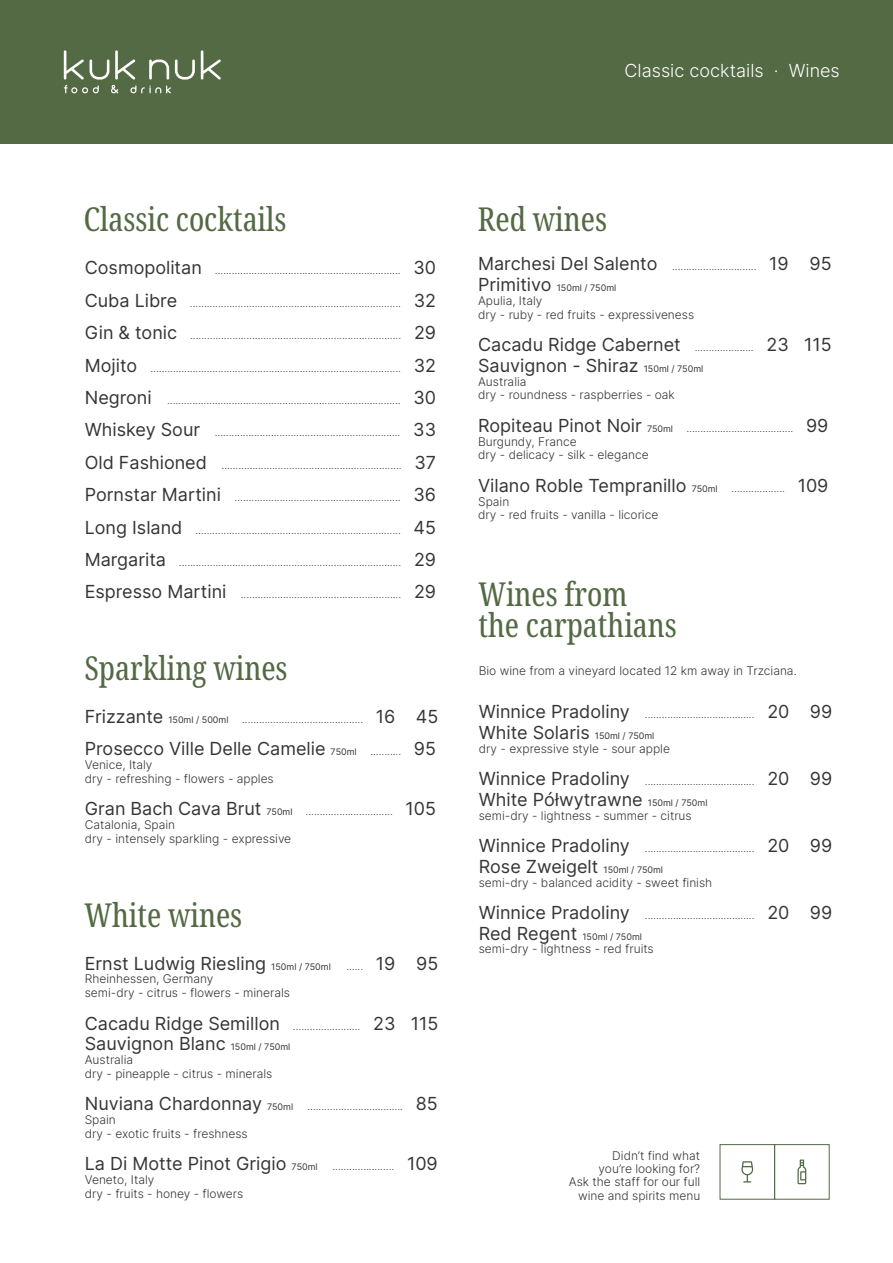
<style>
.page{position:relative;width:893px;height:1263px;background:#fff}
.page>*{position:absolute;margin:0;border:0;box-sizing:border-box;transform-origin:0 0}
.t1{font:extra-condensed 33px/31.3px "Noto Serif";color:#536a44}
.t2{font:18px/20.7px "Inter";color:#373435}
.t3{font:300 18px "Inter";color:#fefefe}
.t4{font:300 12px/13.8px "Inter";color:#373435}
.t5{font:300 10.5px "Inter";color:#373435}
.t6{font:9px "Inter";color:#373435}
.s1{font-weight:400;font-size:18px}
.s2{font-weight:400;font-size:9px}
.s3{font-size:9px}
.s4{font-weight:300;font-size:10.5px}
.s5{font-size:18px}
</style>
<div class="page">
<div style="left:0;top:0;width:893px;height:143px;background:#536a44"></div>
<svg style="left:64px;top:50px;width:157px;height:43px"></svg>
<svg style="left:719px;top:1144px;width:111px;height:56px"></svg>
<h2 class="t3" style="left:625px;top:60px;width:217px">Classic cocktails · Wines</h2>
<h1 class="t1" style="left:84px;top:202px;width:204px">Classic cocktails</h1>
<p class="t5" style="left:85px;top:264px;width:353px"><span class="s1">Cosmopolitan</span> .................................................................. <span class="s1">30</span></p>
<p class="t5" style="left:85px;top:297px;width:353px"><span class="s1">Cuba Libre</span> ........................................................................... <span class="s1">32</span></p>
<p class="t5" style="left:85px;top:329px;width:353px"><span class="s1">Gin &amp; tonic</span> ........................................................................... <span class="s1">29</span></p>
<p class="t5" style="left:85px;top:361px;width:353px"><span class="s1">Mojito</span> ......................................................................................... <span class="s1">32</span></p>
<p class="t5" style="left:85px;top:394px;width:353px"><span class="s1">Negroni</span> ................................................................................... <span class="s1">30</span></p>
<p class="t5" style="left:85px;top:426px;width:353px"><span class="s1">Whiskey Sour</span> .................................................................. <span class="s1">33</span></p>
<p class="t5" style="left:85px;top:459px;width:353px"><span class="s1">Old Fashioned</span> ................................................................ <span class="s1">37</span></p>
<p class="t5" style="left:85px;top:491px;width:353px"><span class="s1">Pornstar Martini</span> ........................................................... <span class="s1">36</span></p>
<p class="t5" style="left:85px;top:523px;width:353px"><span class="s1">Long Island</span> ......................................................................... <span class="s1">45</span></p>
<p class="t5" style="left:85px;top:556px;width:353px"><span class="s1">Margarita</span> ............................................................................... <span class="s1">29</span></p>
<p class="t5" style="left:85px;top:588px;width:353px"><span class="s1">Espresso Martini</span> ......................................................... <span class="s1">29</span></p>
<h1 class="t1" style="left:85px;top:651px;width:204px">Sparkling wines</h1>
<p class="t5" style="left:85px;top:713px;width:355px"><span class="s1">Frizzante</span> <span class="s2">150ml / 500ml</span> ........................................... <span class="s1">16 45</span></p>
<h2 class="t2" style="left:85px;top:738px;width:353px">Prosecco Ville Delle Camelie <span class="s3">750ml</span> <span class="s4">...........</span> 95</h2>
<p class="t4" style="left:85px;top:758px;width:191px">Venice, Italy<br>dry - refreshing - flowers - apples</p>
<p class="t5" style="left:85px;top:805px;width:353px"><span class="s1">Gran Bach Cava Brut</span> <span class="s2">750ml</span> ............................... <span class="s1">105</span></p>
<p class="t4" style="left:85px;top:818px;width:208px">Catalonia, Spain<br>dry - intensely sparkling - expressive</p>
<h1 class="t1" style="left:85px;top:898px;width:159px">White wines</h1>
<h2 class="t2" style="left:85px;top:953px;width:355px">Ernst Ludwig Riesling <span class="s3">150ml / 750ml</span> <span class="s4">......</span> 19 95</h2>
<p class="t4" style="left:85px;top:972px;width:207px">Rheinhessen, Germany<br>semi-dry - citrus - flowers - minerals</p>
<h2 class="t2" style="left:85px;top:1013px;width:355px">Cacadu Ridge Semillon <span class="s4">........................</span> 23 115<br>Sauvignon Blanc <span class="s3">150ml / 750ml</span></h2>
<p class="t4" style="left:85px;top:1053px;width:189px">Australia<br>dry - pineapple - citrus - minerals</p>
<p class="t5" style="left:85px;top:1100px;width:355px"><span class="s1">Nuviana Chardonnay</span> <span class="s2">750ml</span> .................................. <span class="s1">85</span></p>
<p class="t4" style="left:85px;top:1113px;width:165px">Spain<br>dry - exotic fruits - freshness</p>
<h2 class="t2" style="left:85px;top:1153px;width:355px">La Di Motte Pinot Grigio <span class="s3">750ml</span> <span class="s4">......................</span> 109</h2>
<p class="t4" style="left:85px;top:1173px;width:160px">Veneto, Italy<br>dry - fruits - honey - flowers</p>
<h1 class="t1" style="left:478px;top:202px;width:130px">Red wines</h1>
<p class="t5" style="left:478px;top:260px;width:355px"><span class="s1">Marchesi Del Salento</span> .............................. <span class="s1">19 95</span></p>
<p class="t6" style="left:478px;top:282px;width:140px"><span class="s5">Primitivo</span> 150ml / 750ml</p>
<p class="t4" style="left:478px;top:294px;width:218px">Apulia, Italy<br>dry - ruby - red fruits - expressiveness</p>
<h2 class="t2" style="left:478px;top:334px;width:355px">Cacadu Ridge Cabernet <span class="s4">.....................</span> 23 115<br>Sauvignon - Shiraz <span class="s3">150ml / 750ml</span></h2>
<p class="t4" style="left:478px;top:374px;width:198px">Australia<br>dry - roundness - raspberries - oak</p>
<p class="t5" style="left:478px;top:422px;width:352px"><span class="s1">Ropiteau Pinot Noir</span> <span class="s2">750ml</span> ...................................... <span class="s1">99</span></p>
<p class="t4" style="left:478px;top:434px;width:172px">Burgundy, France<br>dry - delicacy - silk - elegance</p>
<h2 class="t2" style="left:478px;top:475px;width:352px">Vilano Roble Tempranillo <span class="s3">750ml</span> <span class="s4">...................</span> 109</h2>
<p class="t4" style="left:478px;top:494px;width:182px">Spain<br>dry - red fruits - vanilla - licorice</p>
<h1 class="t1" style="left:479px;top:577px;width:200px">Wines from<br>the carpathians</h1>
<p class="t4" style="left:479px;top:664px;width:320px">Bio wine from a vineyard located 12 km away in Trzciana.</p>
<p class="t5" style="left:479px;top:708px;width:355px"><span class="s1">Winnice Pradoliny</span> ....................................... <span class="s1">20 99</span></p>
<h2 class="t2" style="left:479px;top:722px;width:177px">White Solaris <span class="s3">150ml / 750ml</span></h2>
<p class="t4" style="left:479px;top:741px;width:193px">dry - expressive style - sour apple</p>
<p class="t5" style="left:479px;top:775px;width:355px"><span class="s1">Winnice Pradoliny</span> ....................................... <span class="s1">20 99</span></p>
<h2 class="t2" style="left:479px;top:789px;width:230px">White Półwytrawne <span class="s3">150ml / 750ml</span></h2>
<p class="t4" style="left:479px;top:808px;width:214px">semi-dry - lightness - summer - citrus</p>
<p class="t5" style="left:479px;top:842px;width:355px"><span class="s1">Winnice Pradoliny</span> ....................................... <span class="s1">20 99</span></p>
<h2 class="t2" style="left:479px;top:856px;width:186px">Rose Zweigelt <span class="s3">150ml / 750ml</span></h2>
<p class="t4" style="left:479px;top:875px;width:235px">semi-dry - balanced acidity - sweet finish</p>
<p class="t5" style="left:479px;top:909px;width:355px"><span class="s1">Winnice Pradoliny</span> ....................................... <span class="s1">20 99</span></p>
<p class="t6" style="left:479px;top:931px;width:165px"><span class="s5">Red Regent</span> 150ml / 750ml</p>
<p class="t4" style="left:479px;top:942px;width:176px">semi-dry - lightness - red fruits</p>
<p class="t4" style="left:569px;top:1149px;width:133px;line-height:13.2px;text-align:right">Didn’t find what<br>you’re looking for?<br>Ask the staff for our full wine and spirits menu</p>
</div>
